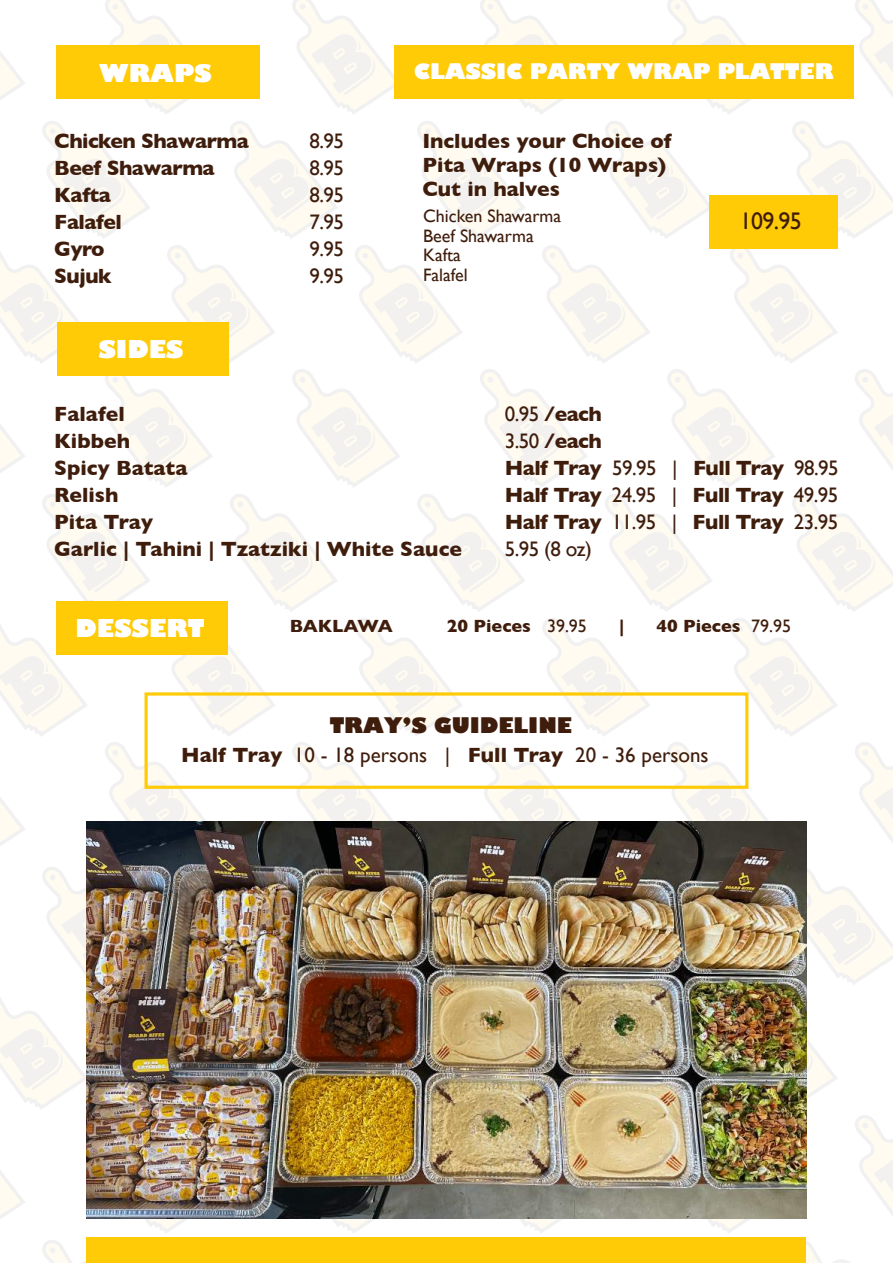
<style>
.page{position:relative;width:893px;height:1263px;background:#fff}
.page>*{position:absolute;margin:0;border:0;box-sizing:border-box;transform-origin:0 0}
.t1{font:800 24px "Gill Sans";color:#fff}
.t2{font:24px "Gill Sans";color:#3f1d0c}
.t3{font:700 21px/27px "Gill Sans";letter-spacing:-.01em;color:#3f1d0c}
.t4{font:21px/27px "Gill Sans";color:#3f1d0c;text-align:justify}
.t5{font:800 21px "Gill Sans";color:#fff}
.t6{font:18px/19.5px "Gill Sans";color:#3f1d0c}
.t7{font:700 18px "Gill Sans";color:#3f1d0c}
.t8{font:700 18px "Gill Sans";letter-spacing:-.02em;color:#3f1d0c}
.s1{font-weight:400}
.s2{font-weight:800}
.s3{font-weight:700}
</style>
<div class="page">
<div style="left:0;top:0;width:892px;height:1263px;background:linear-gradient(to right,#fcfbfa,#fdfcfb)"></div>
<div style="left:709px;top:195px;width:128px;height:54px;background:#ffca06"></div>
<div style="left:87px;top:1237px;width:719px;height:26px;background:#ffca06"></div>
<div style="left:57px;top:322px;width:171px;height:54px;background:#ffca06"></div>
<div style="left:57px;top:601px;width:171px;height:54px;background:#ffca06"></div>
<div style="left:57px;top:45px;width:203px;height:54px;background:#ffca06"></div>
<div style="left:394px;top:45px;width:460px;height:54px;background:#ffca06"></div>
<img style="left:0;top:751px;width:56px;height:351px">
<div style="left:144px;top:692px;width:604px;height:97px;border:3px solid #ffca06"></div>
<img style="left:0;top:0;width:113px;height:503px">
<img style="left:87px;top:821px;width:719px;height:397px">
<p class="t1" style="left:99px;top:54px;width:114px">WRAPS</p>
<p class="t5" style="left:414px;top:55px;width:421px">CLASSIC PARTY WRAP PLATTER</p>
<p class="t3" style="left:54px;top:127px;width:196px">Chicken Shawarma<br>Beef Shawarma<br>Kafta<br>Falafel<br>Gyro<br>Sujuk</p>
<p class="t4" style="left:309px;top:127px;width:36px">8.95<br>8.95<br>8.95<br>7.95<br>9.95<br>9.95</p>
<p class="t1" style="left:98px;top:330px;width:86px">SIDES</p>
<p class="t3" style="left:422px;top:129px;width:251px;line-height:24px">Includes your Choice of<br>Pita Wraps (10 Wraps)<br>Cut in halves</p>
<p class="t6" style="left:423px;top:206px;width:139px">Chicken Shawarma<br>Beef Shawarma<br>Kafta<br>Falafel</p>
<p class="t2" style="left:740px;top:207px;width:64px">109.95</p>
<p class="t3" style="left:54px;top:400px;width:409px">Falafel<br>Kibbeh<br>Spicy Batata<br>Relish<br>Pita Tray<br>Garlic | Tahini | Tzatziki | White Sauce</p>
<p class="t3" style="left:505px;top:400px;width:335px"><span class="s1">0.95</span> /each<br><span class="s1">3.50</span> /each<br>Half Tray <span class="s1">59.95 |</span> Full Tray <span class="s1">98.95<br></span>Half Tray <span class="s1">24.95 |</span> Full Tray <span class="s1">49.95<br></span>Half Tray <span class="s1">11.95 |</span> Full Tray <span class="s1">23.95<br>5.95 (8 oz)</span></p>
<p class="t1" style="left:76px;top:610px;width:130px">DESSERT</p>
<p class="t8" style="left:290px;top:611px;width:104px">BAKLAWA</p>
<p class="t7" style="left:447px;top:611px;width:142px">20 Pieces <span class="s1">39.95</span></p>
<p class="t7" style="left:619px;top:611px;width:7px">|</p>
<p class="t7" style="left:656px;top:611px;width:136px">40 Pieces <span class="s1">79.95</span></p>
<p class="t4" style="left:181px;top:711px;width:529px;line-height:29.1px;text-align:center"><span class="s2">TRAY’S GUIDELINE<br></span><span class="s3">Half Tray</span> 10 - 18 persons | <span class="s3">Full Tray</span> 20 - 36 persons</p>
</div>
